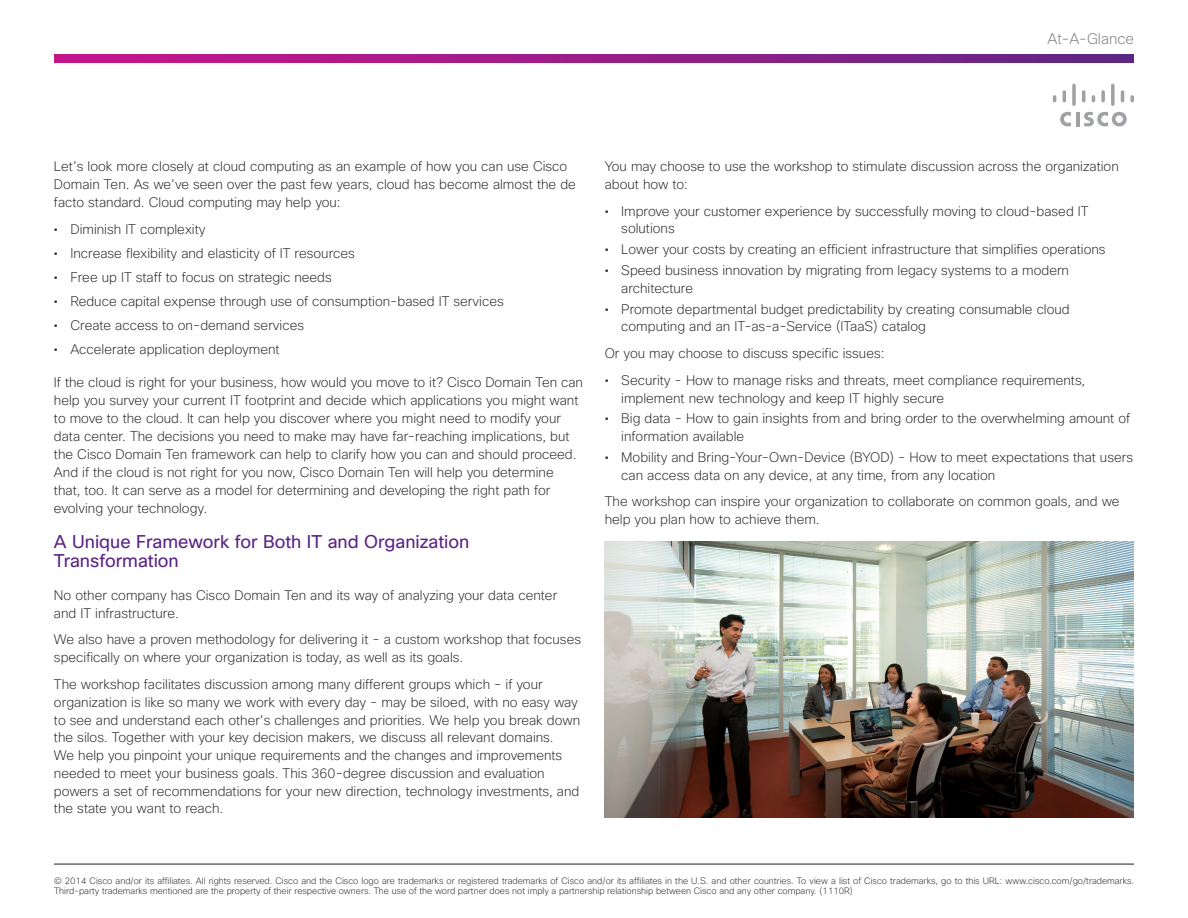
<style>
.page{position:relative;width:1188px;height:918px;background:#fff}
.page>*{position:absolute;margin:0;border:0;box-sizing:border-box;transform-origin:0 0}
.Body_1{font:18px/19.5px "Cisco Sans";color:#5c2685}
.t1{font:200 15px "Cisco Sans";color:#76787b}
.Body_1-2{font:200 13.5px/18px "Cisco Sans";color:#231f20}
.t2{font:200 9px/9.8px "Cisco Sans";color:#231f20}
.s1{font-weight:400}
</style>
<div class="page">
<hr style="left:54px;top:864px;width:1080px;height:1px;background:#231f20">
<svg style="left:54px;top:54px;width:1080px;height:8px"></svg>
<hr style="left:1076px;top:112px;width:3px;height:14px;background:#a0a1a5">
<svg style="left:1060px;top:112px;width:11px;height:14px"></svg>
<svg style="left:1084px;top:112px;width:43px;height:14px"></svg>
<svg style="left:1053px;top:95px;width:3px;height:7px"></svg>
<svg style="left:1063px;top:90px;width:3px;height:12px"></svg>
<svg style="left:1072px;top:84px;width:4px;height:22px"></svg>
<svg style="left:1082px;top:90px;width:3px;height:12px"></svg>
<svg style="left:1092px;top:95px;width:3px;height:7px"></svg>
<svg style="left:1101px;top:90px;width:4px;height:12px"></svg>
<svg style="left:1111px;top:84px;width:4px;height:22px"></svg>
<svg style="left:1121px;top:90px;width:3px;height:12px"></svg>
<svg style="left:1130px;top:95px;width:4px;height:7px"></svg>
<img style="left:605px;top:542px;width:529px;height:275px">
<p class="t1" style="left:1048px;top:29px;width:88px">At-A-Glance</p>
<p class="Body_1-2" style="left:54px;top:157px;width:523px">Let’s look more closely at cloud computing as an example of how you can use Cisco<br>Domain Ten. As we’ve seen over the past few years, cloud has become almost the de facto standard. Cloud computing may help you:</p>
<p class="Body_1-2" style="left:54px;top:220px;width:153px"><span class="s1">•</span> Diminish IT complexity</p>
<p class="Body_1-2" style="left:54px;top:244px;width:302px"><span class="s1">•</span> Increase flexibility and elasticity of IT resources</p>
<p class="Body_1-2" style="left:54px;top:268px;width:279px"><span class="s1">•</span> Free up IT staff to focus on strategic needs</p>
<p class="Body_1-2" style="left:54px;top:292px;width:451px"><span class="s1">•</span> Reduce capital expense through use of consumption-based IT services</p>
<p class="Body_1-2" style="left:54px;top:316px;width:252px"><span class="s1">•</span> Create access to on-demand services</p>
<p class="Body_1-2" style="left:54px;top:340px;width:227px"><span class="s1">•</span> Accelerate application deployment</p>
<p class="Body_1-2" style="left:54px;top:373px;width:531px">If the cloud is right for your business, how would you move to it? Cisco Domain Ten can help you survey your current IT footprint and decide which applications you might want to move to the cloud. It can help you discover where you might need to modify your data center. The decisions you need to make may have far-reaching implications, but the Cisco Domain Ten framework can help to clarify how you can and should proceed.<br>And if the cloud is not right for you now, Cisco Domain Ten will help you determine that, too. It can serve as a model for determining and developing the right path for evolving your technology.</p>
<p class="Body_1" style="left:54px;top:532px;width:417px">A Unique Framework for Both IT and Organization<br>Transformation</p>
<p class="Body_1-2" style="left:54px;top:586px;width:505px">No other company has Cisco Domain Ten and its way of analyzing your data center and IT infrastructure.</p>
<p class="Body_1-2" style="left:54px;top:631px;width:529px">We also have a proven methodology for delivering it - a custom workshop that focuses specifically on where your organization is today, as well as its goals.</p>
<p class="Body_1-2" style="left:54px;top:675px;width:528px">The workshop facilitates discussion among many different groups which - if your organization is like so many we work with every day - may be siloed, with no easy way to see and understand each other’s challenges and priorities. We help you break down the silos. Together with your key decision makers, we discuss all relevant domains.<br>We help you pinpoint your unique requirements and the changes and improvements needed to meet your business goals. This 360-degree discussion and evaluation powers a set of recommendations for your new direction, technology investments, and the state you want to reach.</p>
<p class="Body_1-2" style="left:605px;top:157px;width:516px">You may choose to use the workshop to stimulate discussion across the organization about how to:</p>
<p class="Body_1-2" style="left:621px;top:202px;width:469px;text-indent:-16px"><span class="s1">•</span> Improve your customer experience by successfully moving to cloud-based IT solutions</p>
<p class="Body_1-2" style="left:605px;top:240px;width:502px"><span class="s1">•</span> Lower your costs by creating an efficient infrastructure that simplifies operations</p>
<p class="Body_1-2" style="left:621px;top:261px;width:449px;text-indent:-16px"><span class="s1">•</span> Speed business innovation by migrating from legacy systems to a modern architecture</p>
<p class="Body_1-2" style="left:621px;top:300px;width:450px;text-indent:-16px"><span class="s1">•</span> Promote departmental budget predictability by creating consumable cloud computing and an IT-as-a-Service (ITaaS) catalog</p>
<p class="Body_1-2" style="left:605px;top:344px;width:281px">Or you may choose to discuss specific issues:</p>
<p class="Body_1-2" style="left:621px;top:371px;width:466px;text-indent:-16px"><span class="s1">•</span> Security - How to manage risks and threats, meet compliance requirements, implement new technology and keep IT highly secure</p>
<p class="Body_1-2" style="left:621px;top:410px;width:510px;text-indent:-16px"><span class="s1">•</span> Big data - How to gain insights from and bring order to the overwhelming amount of information available</p>
<p class="Body_1-2" style="left:621px;top:448px;width:513px;text-indent:-16px"><span class="s1">•</span> Mobility and Bring-Your-Own-Device (BYOD) - How to meet expectations that users can access data on any device, at any time, from any location</p>
<p class="Body_1-2" style="left:605px;top:493px;width:516px">The workshop can inspire your organization to collaborate on common goals, and we help you plan how to achieve them.</p>
<p class="t2" style="left:54px;top:876px;width:1082px">© 2014 Cisco and/or its affiliates. All rights reserved. Cisco and the Cisco logo are trademarks or registered trademarks of Cisco and/or its affiliates in the U.S. and other countries. To view a list of Cisco trademarks, go to this URL: www.cisco.com/go/trademarks.<br>Third-party trademarks mentioned are the property of their respective owners. The use of the word partner does not imply a partnership relationship between Cisco and any other company. (1110R)</p>
</div>
